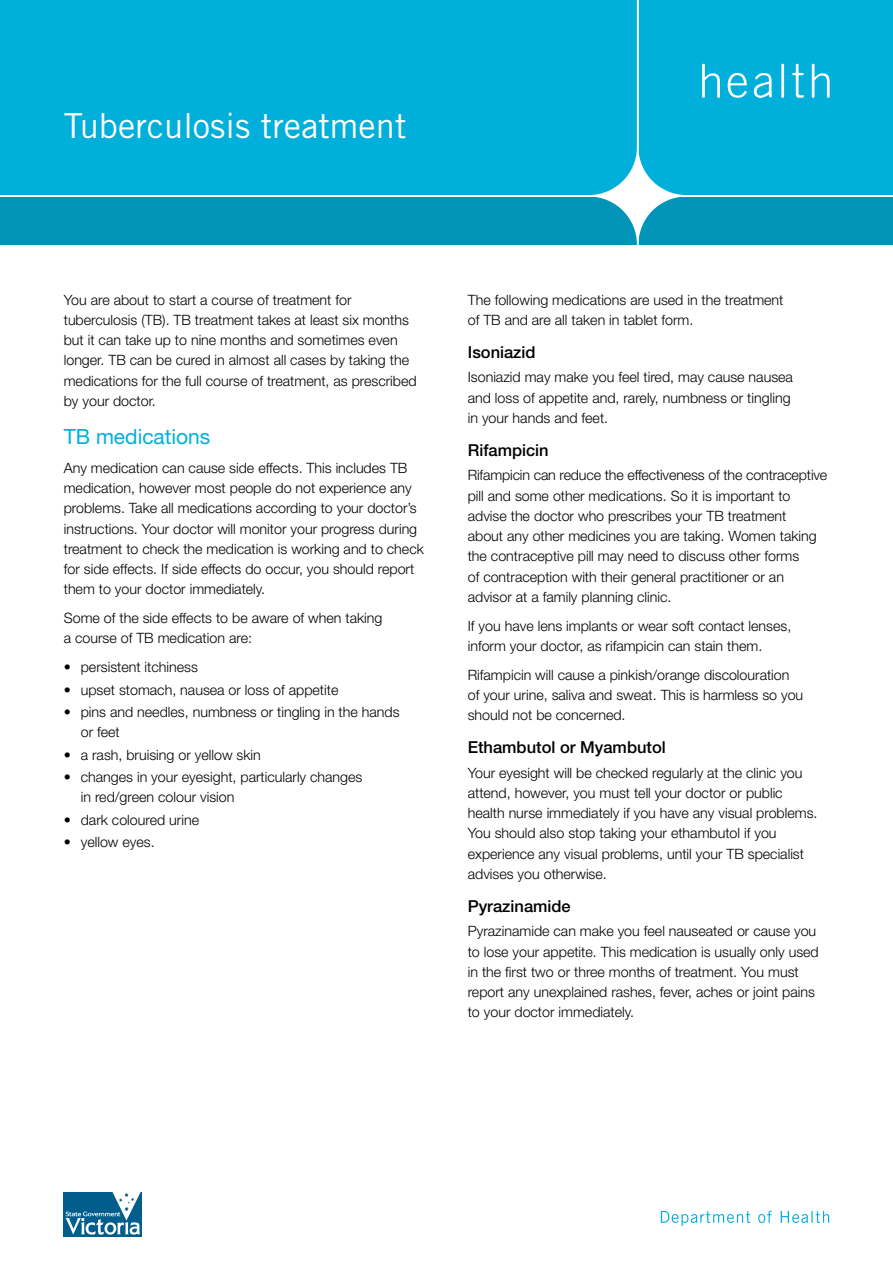
<style>
.page{position:relative;width:893px;height:1263px;background:#fff}
.page>*{position:absolute;margin:0;border:0;box-sizing:border-box;transform-origin:0 0}
.t1{font:34.5px "Trade Gothic LT";color:#fff}
.t2{font:21px "Helvetica Neue LT";color:#00b0db}
.t3{font:500 16.5px "Helvetica Neue LT";color:#000}
.t4{font:300 14.25px/20.2px "Helvetica Neue LT";color:#000}
</style>
<div class="page">
<svg style="left:661px;top:1211px;width:168px;height:15px"></svg>
<svg style="left:0;top:0;width:893px;height:245px;background:#05acd5"></svg>
<svg style="left:64px;top:1192px;width:78px;height:44px"></svg>
<svg style="left:65px;top:1192px;width:76px;height:42px"></svg>
<h1 class="t1" style="left:64px;top:105px;width:344px">Tuberculosis treatment</h1>
<p class="t4" style="left:64px;top:289px;width:354px">You are about to start a course of treatment for tuberculosis (TB). TB treatment takes at least six months but it can take up to nine months and sometimes even longer. TB can be cured in almost all cases by taking the medications for the full course of treatment, as prescribed by your doctor.</p>
<h2 class="t2" style="left:64px;top:424px;width:148px">TB medications</h2>
<p class="t4" style="left:64px;top:457px;width:362px">Any medication can cause side effects. This includes TB medication, however most people do not experience any problems. Take all medications according to your doctor’s instructions. Your doctor will monitor your progress during treatment to check the medication is working and to check for side effects. If side effects do occur, you should report them to your doctor immediately.</p>
<p class="t4" style="left:64px;top:608px;width:320px">Some of the side effects to be aware of when taking a course of TB medication are:</p>
<p class="t4" style="left:64px;top:657px;width:136px">• persistent itchiness</p>
<p class="t4" style="left:64px;top:679px;width:276px">• upset stomach, nausea or loss of appetite</p>
<p class="t4" style="left:81px;top:701px;width:320px;text-indent:-17px">• pins and needles, numbness or tingling in the hands or feet</p>
<p class="t4" style="left:64px;top:744px;width:199px">• a rash, bruising or yellow skin</p>
<p class="t4" style="left:81px;top:766px;width:283px;text-indent:-17px">• changes in your eyesight, particularly changes in red/green colour vision</p>
<p class="t4" style="left:64px;top:809px;width:137px">• dark coloured urine</p>
<p class="t4" style="left:64px;top:831px;width:92px">• yellow eyes.</p>
<p class="t4" style="left:468px;top:289px;width:317px">The following medications are used in the treatment of TB and are all taken in tablet form.</p>
<p class="t3" style="left:468px;top:342px;width:69px">Isoniazid</p>
<p class="t4" style="left:468px;top:367px;width:327px">Isoniazid may make you feel tired, may cause nausea and loss of appetite and, rarely, numbness or tingling in your hands and feet.</p>
<p class="t3" style="left:468px;top:440px;width:82px">Rifampicin</p>
<p class="t4" style="left:468px;top:465px;width:361px">Rifampicin can reduce the effectiveness of the contraceptive pill and some other medications. So it is important to advise the doctor who prescribes your TB treatment<br>about any other medicines you are taking. Women taking the contraceptive pill may need to discuss other forms<br>of contraception with their general practitioner or an advisor at a family planning clinic.</p>
<p class="t4" style="left:468px;top:615px;width:325px">If you have lens implants or wear soft contact lenses, inform your doctor, as rifampicin can stain them.</p>
<p class="t4" style="left:468px;top:664px;width:337px">Rifampicin will cause a pinkish/orange discolouration of your urine, saliva and sweat. This is harmless so you should not be concerned.</p>
<p class="t3" style="left:468px;top:737px;width:200px">Ethambutol or Myambutol</p>
<p class="t4" style="left:468px;top:762px;width:351px">Your eyesight will be checked regularly at the clinic you attend, however, you must tell your doctor or public health nurse immediately if you have any visual problems.<br>You should also stop taking your ethambutol if you experience any visual problems, until your TB specialist advises you otherwise.</p>
<p class="t3" style="left:468px;top:896px;width:105px">Pyrazinamide</p>
<p class="t4" style="left:468px;top:921px;width:353px">Pyrazinamide can make you feel nauseated or cause you to lose your appetite. This medication is usually only used in the first two or three months of treatment. You must report any unexplained rashes, fever, aches or joint pains to your doctor immediately.</p>
</div>
